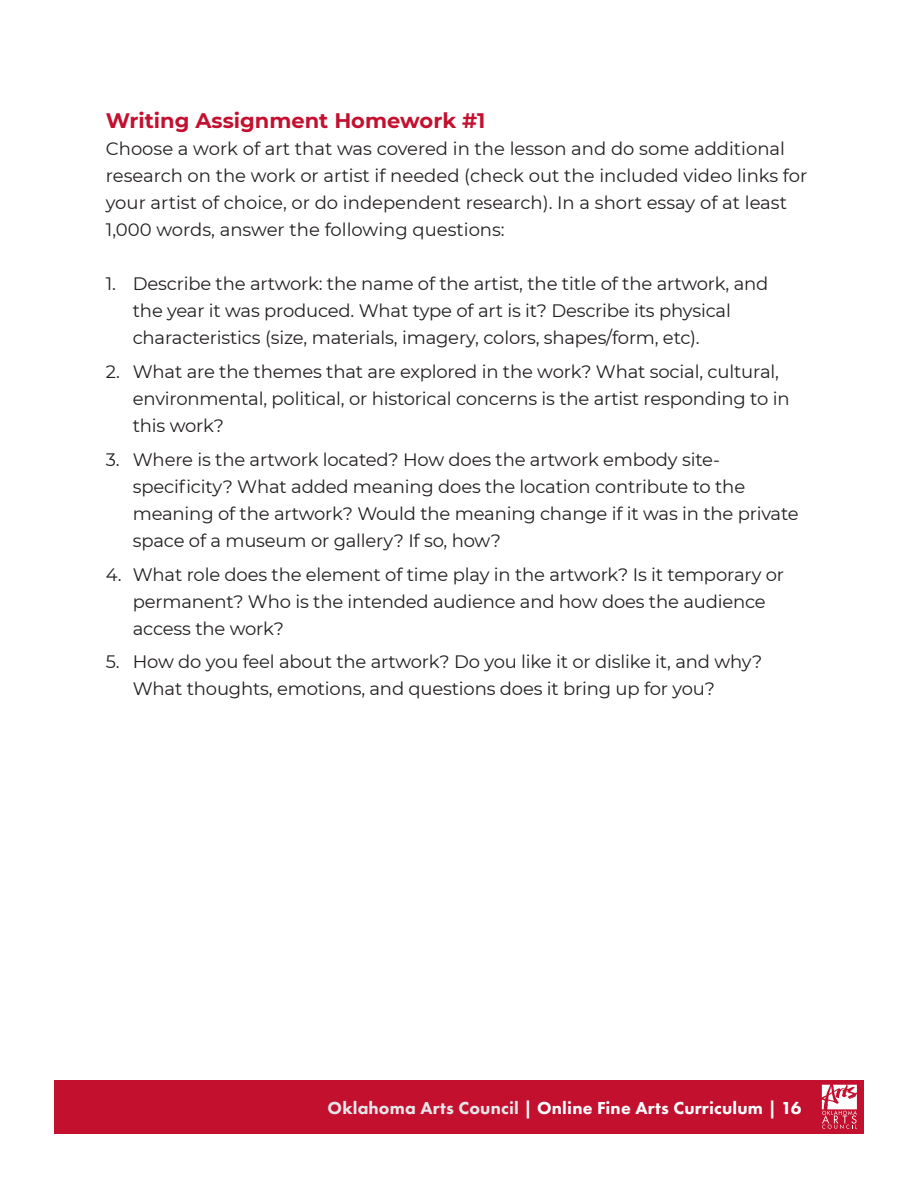
<style>
.page{position:relative;width:918px;height:1188px;background:#fff}
.page>*{position:absolute;margin:0;border:0;box-sizing:border-box;transform-origin:0 0}
.activities{font:700 21px "Montserrat";color:#c3102f}
.activities-2{font:18px/27px "Montserrat";letter-spacing:-.01em;color:#231f20}
.t1{font:800 18px "Futura PT";letter-spacing:.01em;color:#fff}
.s1{color:#e6e7e9}
</style>
<div class="page">
<div style="left:54px;top:1080px;width:810px;height:54px;background:#c3102f"></div>
<svg style="left:822px;top:1085px;width:35px;height:44px"></svg>
<p class="activities" style="left:106px;top:106px;width:381px">Writing Assignment Homework #1</p>
<p class="activities-2" style="left:106px;top:135px;width:703px">Choose a work of art that was covered in the lesson and do some additional research on the work or artist if needed (check out the included video links for your artist of choice, or do independent research). In a short essay of at least 1,000 words, answer the following questions:</p>
<p class="activities-2" style="left:133px;top:270px;width:637px;text-indent:-27px">1. Describe the artwork: the name of the artist, the title of the artwork, and the year it was produced. What type of art is it? Describe its physical characteristics (size, materials, imagery, colors, shapes/form, etc).</p>
<p class="activities-2" style="left:133px;top:358px;width:658px;text-indent:-27px">2. What are the themes that are explored in the work? What social, cultural, environmental, political, or historical concerns is the artist responding to in this work?</p>
<p class="activities-2" style="left:133px;top:445px;width:667px;text-indent:-27px">3. Where is the artwork located? How does the artwork embody site&shy;specificity? What added meaning does the location contribute to the meaning of the artwork? Would the meaning change if it was in the private space of a museum or gallery? If so, how?</p>
<p class="activities-2" style="left:133px;top:560px;width:653px;text-indent:-27px">4. What role does the element of time play in the artwork? Is it temporary or permanent? Who is the intended audience and how does the audience access the work?</p>
<p class="activities-2" style="left:133px;top:648px;width:631px;text-indent:-27px">5. How do you feel about the artwork? Do you like it or dislike it, and why?<br>What thoughts, emotions, and questions does it bring up for you?</p>
<p class="t1" style="left:328px;top:1097px;width:475px"><span class="s1">Oklahoma Arts Council</span> | Online Fine Arts Curriculum | 16</p>
</div>
